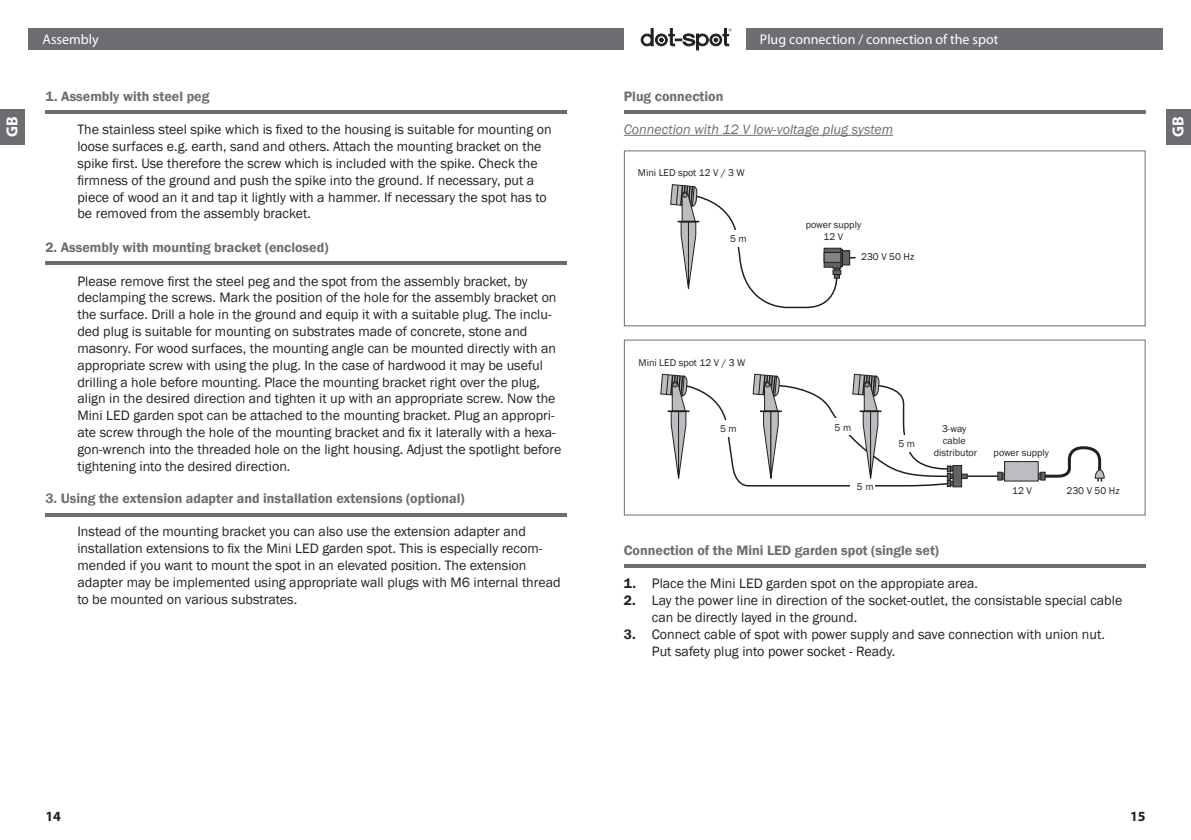
<style>
.page{position:relative;width:1191px;height:840px;background:#fff}
.page>*{position:absolute;margin:0;border:0;box-sizing:border-box;transform-origin:0 0}
.t1{font:700 16px "Myriad Pro";color:#fff}
.t2{font:14px/16.8px "Franklin Gothic";color:#231f20}
.t3{font:600 14px "Franklin Gothic";color:#6d6e71}
.t4{font:14px "Myriad Pro";color:#fff}
.t5{font:italic 14px "Franklin Gothic";color:#6d6e71}
.t6{font:700 14px "Myriad Pro";color:#231f20}
.t7{font:10px/12px "Franklin Gothic";color:#231f20;text-align:center}
.s1{font-weight:600}
</style>
<div class="page">
<hr style="left:624px;top:135px;width:269px;height:1px;background:#6d6e71">
<div style="left:28px;top:28px;width:596px;height:22px;background:#6c6d70"></div>
<div style="left:746px;top:28px;width:416px;height:22px;background:#6d6e71"></div>
<div style="left:1166px;top:109px;width:25px;height:36px;background:#6c6d70"></div>
<svg style="left:641px;top:28px;width:90px;height:22px"></svg>
<div style="left:0;top:109px;width:24px;height:36px;background:#6c6d70"></div>
<hr style="left:45px;top:513px;width:522px;height:3px;background:#6c6d70">
<hr style="left:45px;top:110px;width:522px;height:4px;background:#6c6d70">
<hr style="left:624px;top:110px;width:521px;height:4px;background:#6c6d70">
<hr style="left:45px;top:261px;width:522px;height:4px;background:#6c6d70">
<hr style="left:964px;top:475px;width:37px;height:1px;background:#231f20">
<hr style="left:948px;top:474px;width:19px;height:4px;background:#636366">
<div style="left:948px;top:473px;width:19px;height:5px;border:1px solid #231f20"></div>
<div style="left:953px;top:465px;width:8px;height:21px;background:#636366"></div>
<div style="left:952px;top:465px;width:10px;height:22px;border:1px solid #231f20"></div>
<div style="left:998px;top:472px;width:11px;height:7px;border:1px solid #231f20"></div>
<div style="left:997px;top:472px;width:5px;height:8px;background:#636366"></div>
<div style="left:997px;top:471px;width:5px;height:9px;border:1px solid #231f20"></div>
<div style="left:1033px;top:472px;width:11px;height:7px;border:1px solid #231f20"></div>
<div style="left:1004px;top:461px;width:34px;height:20px;background:#bcbdc0"></div>
<div style="left:1004px;top:461px;width:34px;height:20px;border:1px solid #231f20"></div>
<svg style="left:1040px;top:446px;width:64px;height:35px"></svg>
<svg style="left:660px;top:373px;width:296px;height:114px"></svg>
<div style="left:624px;top:339px;width:521px;height:176px;border:1px solid #6d6e71"></div>
<div style="left:842px;top:251px;width:7px;height:14px;background:#636366"></div>
<div style="left:842px;top:250px;width:8px;height:15px;border:1px solid #231f20"></div>
<div style="left:836px;top:249px;width:6px;height:17px;border:1px solid #231f20"></div>
<svg style="left:670px;top:184px;width:171px;height:125px"></svg>
<div style="left:624px;top:150px;width:521px;height:176px;border:1px solid #6d6e71"></div>
<hr style="left:624px;top:564px;width:521px;height:4px;background:#6c6d70">
<p class="t1" style="left:2px;top:137px;width:22px;rotate:-90deg">GB</p>
<p class="t4" style="left:43px;top:31px;width:58px">Assembly</p>
<p class="t3" style="left:45px;top:87px;width:166px">1. Assembly with steel peg</p>
<p class="t2" style="left:77px;top:121px;width:476px">The stainless steel spike which is fixed to the housing is suitable for mounting on loose surfaces e.g. earth, sand and others. Attach the mounting bracket on the spike first. Use therefore the screw which is included with the spike. Check the firmness of the ground and push the spike into the ground. If necessary, put a piece of wood an it and tap it lightly with a hammer. If necessary the spot has to be removed from the assembly bracket.</p>
<p class="t3" style="left:45px;top:238px;width:284px">2. Assembly with mounting bracket (enclosed)</p>
<p class="t2" style="left:77px;top:273px;width:485px">Please remove first the steel peg and the spot from the assembly bracket, by declamping the screws. Mark the position of the hole for the assembly bracket on the surface. Drill a hole in the ground and equip it with a suitable plug. The inclu&shy;ded plug is suitable for mounting on substrates made of concrete, stone and masonry. For wood surfaces, the mounting angle can be mounted directly with an appropriate screw with using the plug. In the case of hardwood it may be useful drilling a hole before mounting. Place the mounting bracket right over the plug, align in the desired direction and tighten it up with an appropriate screw. Now the Mini LED garden spot can be attached to the mounting bracket. Plug an appropri&shy;ate screw through the hole of the mounting bracket and fix it laterally with a hexa&shy;gon-wrench into the threaded hole on the light housing. Adjust the spotlight before tightening into the desired direction.</p>
<p class="t3" style="left:45px;top:490px;width:421px">3. Using the extension adapter and installation extensions (optional)</p>
<p class="t2" style="left:77px;top:523px;width:485px">Instead of the mounting bracket you can also use the extension adapter and installation extensions to fix the Mini LED garden spot. This is especially recom&shy;mended if you want to mount the spot in an elevated position. The extension adapter may be implemented using appropriate wall plugs with M6 internal thread to be mounted on various substrates.</p>
<p class="t4" style="left:760px;top:31px;width:240px">Plug connection / connection of the spot</p>
<p class="t3" style="left:624px;top:87px;width:101px">Plug connection</p>
<p class="t5" style="left:624px;top:121px;width:271px">Connection with 12 V low-voltage plug system</p>
<p class="t7" style="left:638px;top:167px;width:108px">Mini LED spot 12 V / 3 W</p>
<p class="t7" style="left:805px;top:218px;width:57px">power supply</p>
<p class="t7" style="left:730px;top:233px;width:18px">5 m</p>
<p class="t7" style="left:823px;top:230px;width:21px">12 V</p>
<p class="t7" style="left:861px;top:251px;width:55px">230 V 50 Hz</p>
<p class="t7" style="left:638px;top:357px;width:108px">Mini LED spot 12 V / 3 W</p>
<p class="t7" style="left:720px;top:422px;width:18px">5 m</p>
<p class="t7" style="left:834px;top:421px;width:18px">5 m</p>
<p class="t7" style="left:857px;top:480px;width:18px">5 m</p>
<p class="t7" style="left:898px;top:438px;width:18px">5 m</p>
<p class="t7" style="left:933px;top:422px;width:45px">3-way cable distributor</p>
<p class="t7" style="left:993px;top:446px;width:57px">power supply</p>
<p class="t7" style="left:1012px;top:484px;width:21px">12 V</p>
<p class="t7" style="left:1066px;top:484px;width:55px">230 V 50 Hz</p>
<p class="t3" style="left:624px;top:541px;width:317px">Connection of the Mini LED garden spot (single set)</p>
<p class="t2" style="left:624px;top:575px;width:356px"><span class="s1">1.</span> Place the Mini LED garden spot on the appropiate area.</p>
<p class="t2" style="left:652px;top:592px;width:472px;text-indent:-28px"><span class="s1">2.</span> Lay the power line in direction of the socket-outlet, the consistable special cable can be directly layed in the ground.</p>
<p class="t2" style="left:652px;top:625px;width:454px;text-indent:-28px"><span class="s1">3.</span> Connect cable of spot with power supply and save connection with union nut.<br>Put safety plug into power socket - Ready.</p>
<p class="t1" style="left:1167px;top:137px;width:22px;rotate:-90deg">GB</p>
<p class="t6" style="left:45px;top:806px;width:17px">14</p>
<p class="t6" style="left:1130px;top:806px;width:17px">15</p>
</div>
